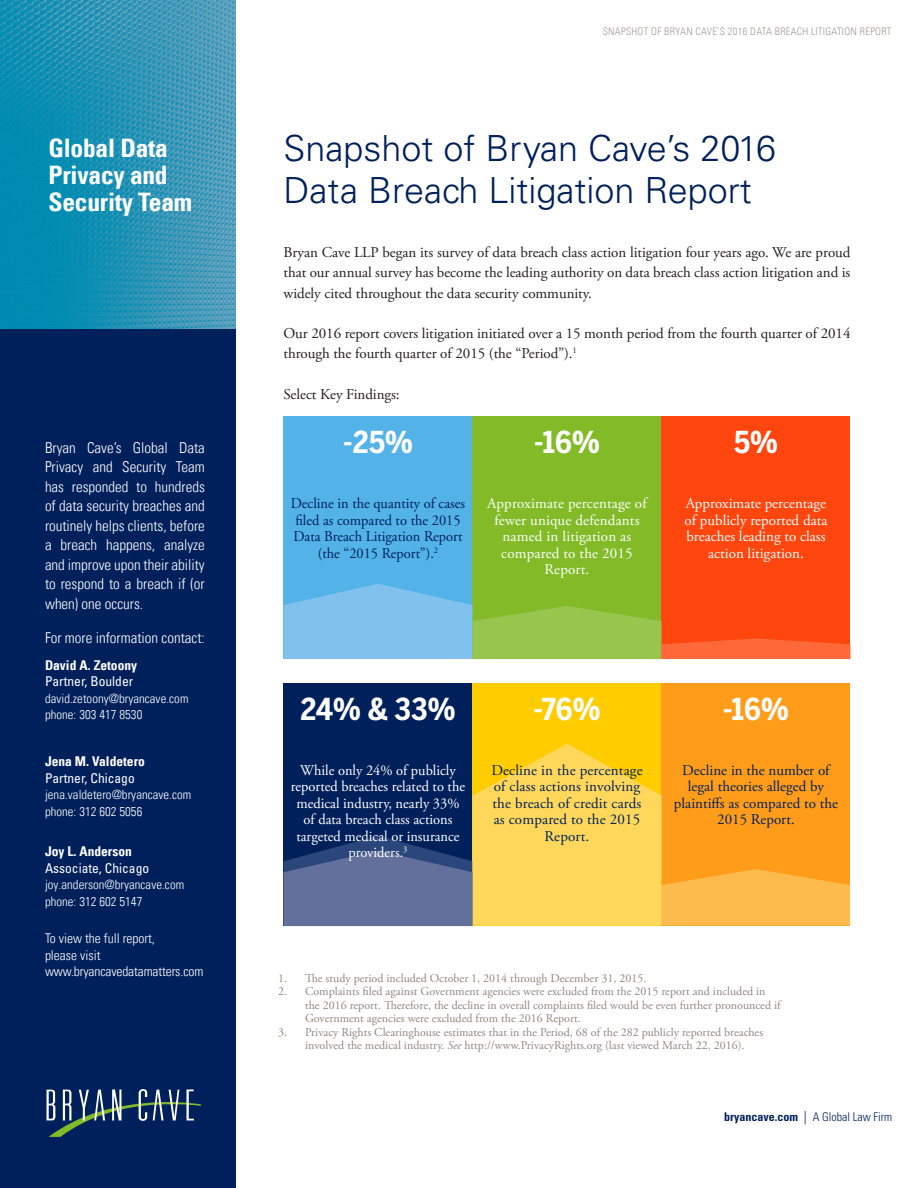
<style>
.page{position:relative;width:918px;height:1188px;background:#fff}
.page>*{position:absolute;margin:0;border:0;box-sizing:border-box;transform-origin:0 0}
.t1{font:300 36px/42px "Univers LT Std";color:#00205b}
.normal_text{font:700 30px "Benton Sans Cond";letter-spacing:.005em;color:#fff}
.t2{font:25.5px "Univers Com 67 Bold Cond";letter-spacing:-.01em;color:#fff}
.normal_text-2{font:15px/20.2px "Adobe Garamond Pro";letter-spacing:-.005em;color:#231f20;text-align:justify}
.normal_text-3{font:15px/19.5px "Univers Com 47 Light Cond";color:#fff;text-align:justify}
.normal_text-4{font:15px/16.5px "Adobe Garamond Pro";color:#00205b;text-align:center}
.normal_text-5{font:15px/16.5px "Adobe Garamond Pro";color:#fff;text-align:center}
.normal_text-6{font:15px/16.5px "Adobe Garamond Pro";color:#fff;text-align:center;scale:.96 1}
.normal_text-7{font:15px/16.5px "Adobe Garamond Pro";color:#00205b;text-align:center;scale:.96 1}
.normal_text-8{font:13.5px "Univers Com 47 Light Cond";letter-spacing:-.01em;color:#fff}
.normal_text-9{font:condensed 13.5px "Univers LT Std";color:#fff}
.normal_text-10{font:13.5px "Univers Com 67 Bold Cond";color:#fff}
.normal_text-11{font:12.75px "Univers Com 47 Light Cond";letter-spacing:.005em;color:#fff}
.t3{font:12px/13.5px "Adobe Garamond Pro";color:#948680}
.normal_text-12{font:300 condensed 12px "Univers LT Std";color:#00205b}
.t4{font:10.5px "Univers Com 47 Light Cond";letter-spacing:.025em;color:#a89d98}
.s1{font-style:italic}
.s2{font-weight:700}
.s3{font-size:13.5px}
</style>
<div class="page">
<div style="left:0;top:328px;width:236px;height:860px;background:#00205b"></div>
<img style="left:0;top:0;width:236px;height:328px">
<div style="left:662px;top:416px;width:188px;height:243px;background:#ff460f"></div>
<div style="left:284px;top:416px;width:188px;height:243px;background:#53b3e8"></div>
<div style="left:472px;top:416px;width:190px;height:243px;background:#82bb27"></div>
<svg style="left:284px;top:584px;width:567px;height:75px"></svg>
<svg style="left:47px;top:1089px;width:154px;height:48px;background:#2e4b70"></svg>
<div style="left:662px;top:683px;width:188px;height:243px;background:#ff9d1b"></div>
<div style="left:284px;top:683px;width:188px;height:243px;background:#00205b"></div>
<div style="left:472px;top:683px;width:190px;height:243px;background:#fc0"></div>
<svg style="left:284px;top:744px;width:567px;height:182px"></svg>
<p class="t2" style="left:48px;top:132px;width:121px">Global Data</p>
<p class="t2" style="left:48px;top:159px;width:121px">Privacy and</p>
<p class="t2" style="left:48px;top:186px;width:145px">Security Team</p>
<p class="normal_text-3" style="left:45px;top:438px;width:161px">Bryan Cave’s Global Data Privacy and Security Team has responded to hundreds of data security breaches and routinely helps clients, before a breach happens, analyze and improve upon their ability to respond to a breach if (or when) one occurs.</p>
<p class="normal_text-3" style="left:45px;top:628px;width:161px">For more information contact:</p>
<p class="normal_text-10" style="left:45px;top:656px;width:94px">David A. Zetoony</p>
<p class="normal_text-9" style="left:45px;top:673px;width:90px">Partner, Boulder</p>
<p class="normal_text-11" style="left:45px;top:690px;width:145px">david.zetoony@bryancave.com</p>
<p class="normal_text-11" style="left:45px;top:707px;width:99px">phone: 303 417 8530</p>
<p class="normal_text-10" style="left:45px;top:753px;width:101px">Jena M. Valdetero</p>
<p class="normal_text-9" style="left:45px;top:769px;width:91px">Partner, Chicago</p>
<p class="normal_text-11" style="left:45px;top:787px;width:148px">jena.valdetero@bryancave.com</p>
<p class="normal_text-11" style="left:45px;top:804px;width:99px">phone: 312 602 5056</p>
<p class="normal_text-10" style="left:45px;top:843px;width:88px">Joy L. Anderson</p>
<p class="normal_text-9" style="left:45px;top:859px;width:106px">Associate, Chicago</p>
<p class="normal_text-11" style="left:45px;top:877px;width:141px">joy.anderson@bryancave.com</p>
<p class="normal_text-11" style="left:45px;top:894px;width:99px">phone: 312 602 5147</p>
<p class="normal_text-8" style="left:45px;top:930px;width:111px">To view the full report,</p>
<p class="normal_text-8" style="left:45px;top:947px;width:57px">please visit</p>
<p class="normal_text-8" style="left:45px;top:963px;width:160px">www.bryancavedatamatters.com</p>
<p class="t4" style="left:603px;top:25px;width:290px">SNAPSHOT OF BRYAN CAVE’S 2016 DATA BREACH LITIGATION REPORT</p>
<p class="t1" style="left:284px;top:127px;width:494px">Snapshot of Bryan Cave’s 2016<br>Data Breach Litigation Report</p>
<p class="normal_text-2" style="left:284px;top:243px;width:569px">Bryan Cave LLP began its survey of data breach class action litigation four years ago. We are proud that our annual survey has become the leading authority on data breach class action litigation and is widely cited throughout the data security community.</p>
<p class="normal_text-2" style="left:284px;top:324px;width:569px">Our 2016 report covers litigation initiated over a 15 month period from the fourth quarter of 2014 through the fourth quarter of 2015 (the “Period”).<sup>1</sup></p>
<p class="normal_text-2" style="left:284px;top:385px;width:118px">Select Key Findings:</p>
<p class="normal_text" style="left:343px;top:425px;width:71px">-25%</p>
<p class="normal_text" style="left:534px;top:425px;width:67px">-16%</p>
<p class="normal_text" style="left:734px;top:425px;width:45px">5%</p>
<p class="normal_text-7" style="left:291px;top:496px;width:183px">Decline in the quantity of cases filed as compared to the 2015<br>Data Breach Litigation Report (the “2015 Report”).<sup>2</sup></p>
<p class="normal_text-5" style="left:487px;top:496px;width:161px">Approximate percentage of fewer unique defendants named in litigation as compared to the 2015<br>Report.</p>
<p class="normal_text-5" style="left:685px;top:496px;width:144px">Approximate percentage of publicly reported data breaches leading to class action litigation.</p>
<p class="normal_text" style="left:300px;top:691px;width:157px">24% &amp; 33%</p>
<p class="normal_text" style="left:534px;top:691px;width:68px">-76%</p>
<p class="normal_text" style="left:723px;top:691px;width:67px">-16%</p>
<p class="normal_text-6" style="left:291px;top:762px;width:183px">While only 24% of publicly reported breaches related to the medical industry, nearly 33% of data breach class actions targeted medical or insurance providers.<sup>3</sup></p>
<p class="normal_text-4" style="left:491px;top:762px;width:153px">Decline in the percentage of class actions involving the breach of credit cards as compared to the 2015<br>Report.</p>
<p class="normal_text-4" style="left:674px;top:762px;width:166px">Decline in the number of legal theories alleged by plaintiffs as compared to the<br>2015 Report.</p>
<p class="t3" style="left:278px;top:971px;width:370px">1. The study period included October 1, 2014 through December 31, 2015.</p>
<p class="t3" style="left:305px;top:985px;width:477px;text-indent:-27px">2. Complaints filed against Government agencies were excluded from the 2015 report and included in the 2016 report. Therefore, the decline in overall complaints filed would be even further pronounced if<br>Government agencies were excluded from the 2016 Report.</p>
<p class="t3" style="left:305px;top:1025px;width:460px;text-indent:-27px">3. Privacy Rights Clearinghouse estimates that in the Period, 68 of the 282 publicly reported breaches involved the medical industry. <span class="s1">See</span> http://www.PrivacyRights.org (last viewed March 22, 2016).</p>
<p class="normal_text-12" style="left:724px;top:1109px;width:169px"><span class="s2">bryancave.com</span> <span class="s3">|</span> A Global Law Firm</p>
</div>
